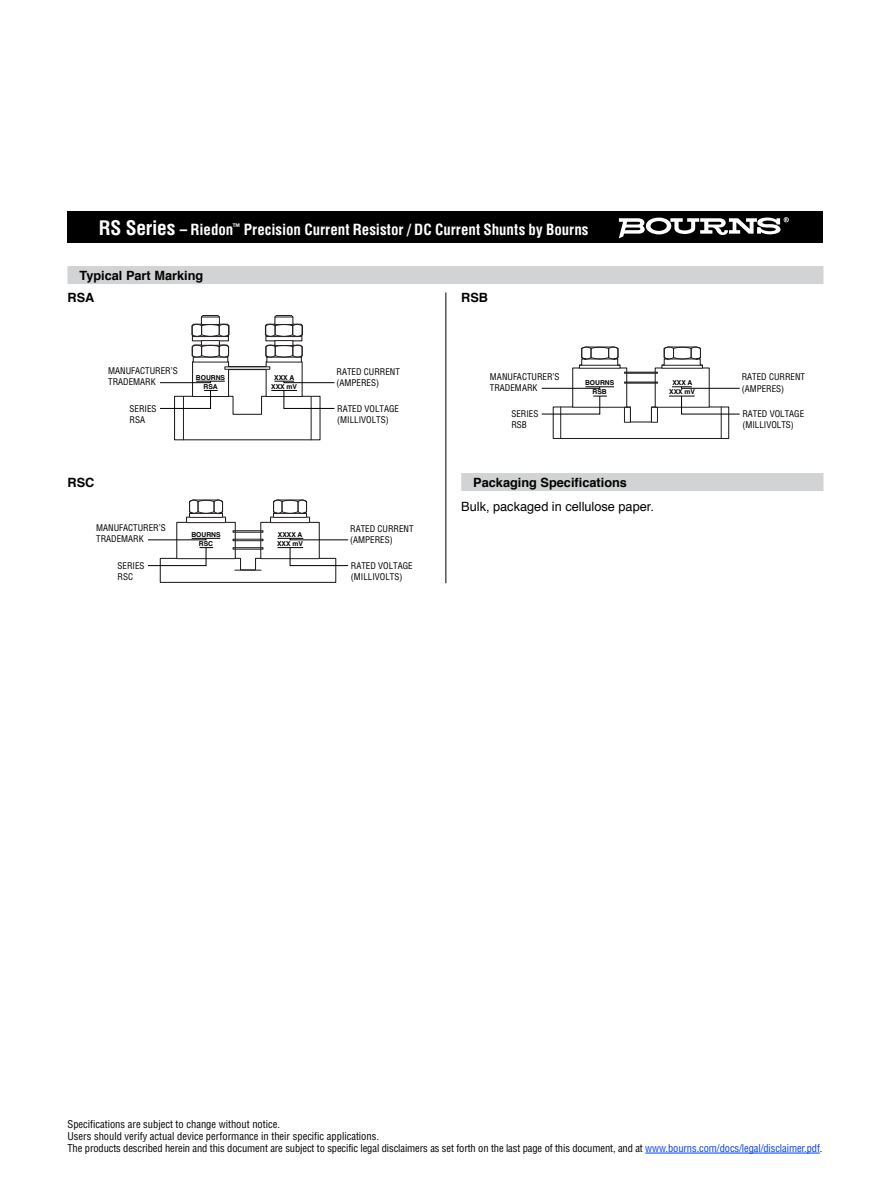
<style>
.page{position:relative;width:891px;height:1188px;background:#fff}
.page>*{position:absolute;margin:0;border:0;box-sizing:border-box;transform-origin:0 0}
.t1{font:700 condensed 15px "Helvetica";letter-spacing:-.005em;color:#fff}
.t2{font:700 12.75px "Helvetica";color:#000}
.t3{font:12.75px "Helvetica";color:#000}
.t4{font:condensed 10.5px/12px "Helvetica";letter-spacing:-.01em;color:#000}
.t5{font:condensed 9px/11.2px "Helvetica";color:#000}
.t6{font:700 6.75px/9px "Helvetica";color:#000;text-align:center}
.s1{font-size:19.5px}
.s2{color:#0042f4}
</style>
<div class="page">
<div style="left:68px;top:212px;width:756px;height:31px;background:#000"></div>
<svg style="left:619px;top:217px;width:170px;height:21px"></svg>
<hr style="left:446px;top:292px;width:1px;height:291px;background:#000">
<hr style="left:645px;top:1153px;width:175px;height:1px;background:#0042f4">
<div style="left:461px;top:473px;width:363px;height:18px;background:#d1d3d4"></div>
<div style="left:68px;top:266px;width:756px;height:18px;background:#d1d3d4"></div>
<svg style="left:159px;top:315px;width:176px;height:126px"></svg>
<svg style="left:147px;top:499px;width:202px;height:84px"></svg>
<svg style="left:541px;top:346px;width:199px;height:93px"></svg>
<h1 class="t1" style="left:99px;top:220px;width:491px"><span class="s1">RS Series</span> – Riedon<sup>™</sup> Precision Current Resistor / DC Current Shunts by Bourns</h1>
<p class="t2" style="left:80px;top:265px;width:125px">Typical Part Marking</p>
<p class="t2" style="left:68px;top:287px;width:28px">RSA</p>
<p class="t5" style="left:108px;top:365px;width:71px">MANUFACTURER’S<br>TRADEMARK</p>
<p class="t5" style="left:337px;top:366px;width:65px">RATED CURRENT (AMPERES)</p>
<p class="t5" style="left:130px;top:403px;width:29px">SERIES<br>RSA</p>
<p class="t5" style="left:337px;top:403px;width:63px">RATED VOLTAGE (MILLIVOLTS)</p>
<p class="t6" style="left:196px;top:374px;width:31px">BOURNS<br>RSA</p>
<p class="t6" style="left:271px;top:374px;width:27px">XXX A<br>XXX mV</p>
<p class="t2" style="left:68px;top:472px;width:28px">RSC</p>
<p class="t5" style="left:96px;top:522px;width:71px">MANUFACTURER’S<br>TRADEMARK</p>
<p class="t5" style="left:350px;top:523px;width:65px">RATED CURRENT (AMPERES)</p>
<p class="t5" style="left:118px;top:560px;width:29px">SERIES<br>RSC</p>
<p class="t5" style="left:351px;top:560px;width:63px">RATED VOLTAGE (MILLIVOLTS)</p>
<p class="t6" style="left:191px;top:531px;width:31px">BOURNS<br>RSC</p>
<p class="t6" style="left:277px;top:531px;width:27px;text-align:left">XXXX A<br>XXX mV</p>
<p class="t2" style="left:461px;top:287px;width:28px">RSB</p>
<p class="t5" style="left:490px;top:371px;width:71px">MANUFACTURER’S<br>TRADEMARK</p>
<p class="t5" style="left:742px;top:371px;width:65px">RATED CURRENT (AMPERES)</p>
<p class="t5" style="left:511px;top:408px;width:29px">SERIES<br>RSB</p>
<p class="t5" style="left:742px;top:408px;width:63px">RATED VOLTAGE (MILLIVOLTS)</p>
<p class="t6" style="left:585px;top:379px;width:31px">BOURNS<br>RSB</p>
<p class="t6" style="left:669px;top:379px;width:27px">XXX A<br>XXX mV</p>
<p class="t2" style="left:473px;top:472px;width:155px">Packaging Specifications</p>
<p class="t3" style="left:461px;top:497px;width:194px">Bulk, packaged in cellulose paper.</p>
<p class="t4" style="left:68px;top:1118px;width:756px">Specifications are subject to change without notice.<br>Users should verify actual device performance in their specific applications.<br>The products described herein and this document are subject to specific legal disclaimers as set forth on the last page of this document, and at <span class="s2">www.bourns.com/docs/legal/disclaimer.pdf</span>.</p>
</div>
